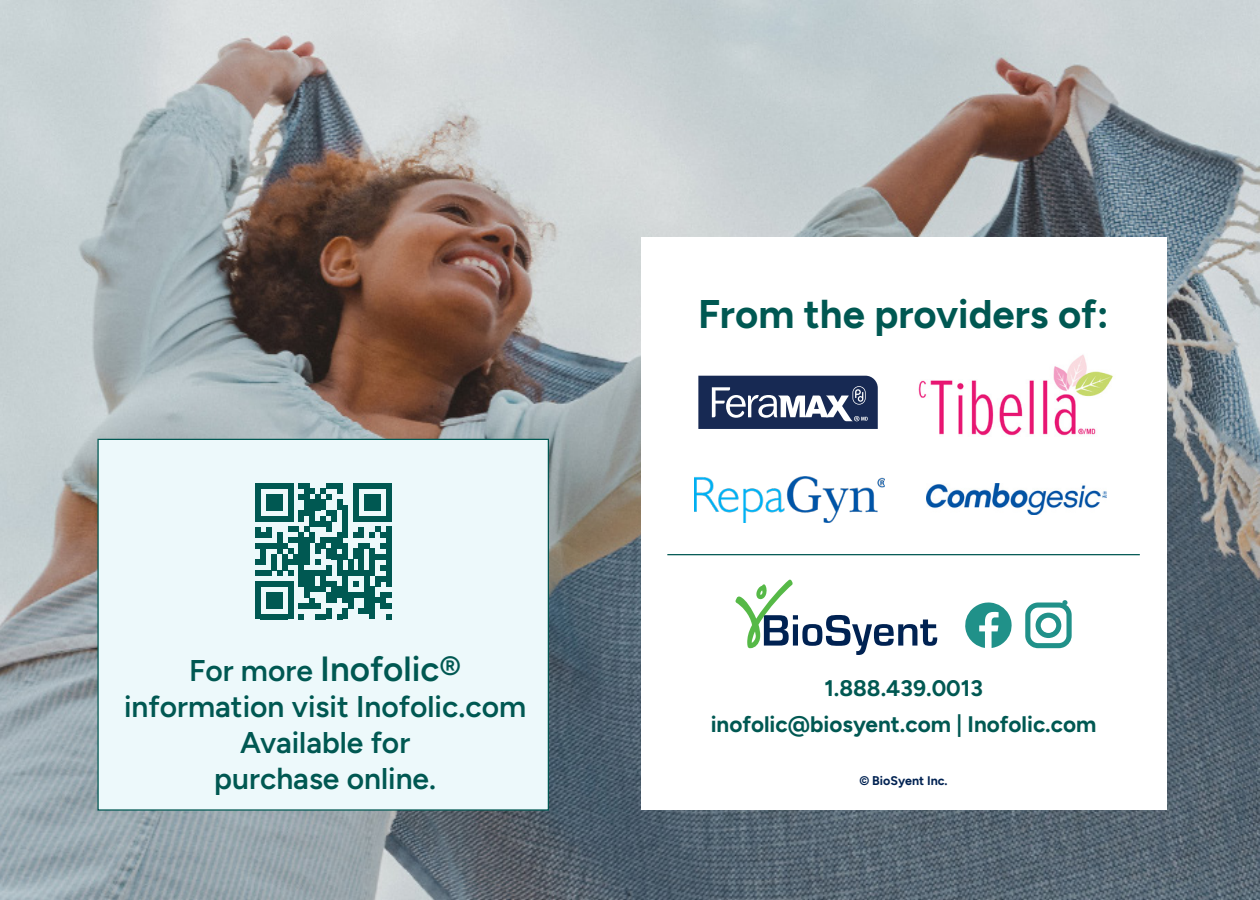
<style>
.page{position:relative;width:1260px;height:900px;background:#fff}
.page>*{position:absolute;margin:0;border:0;box-sizing:border-box;transform-origin:0 0}
.t1{font:300 40px "Figtree";color:#005852}
.t2{font:300 35px "Figtree";color:#005852}
.t3{font:300 30px/36px "Figtree";color:#005852;text-align:center}
.t4{font:300 22.5px "Figtree";color:#005852}
.t5{font:300 12.5px "Figtree";color:#002252}
.s1{font-size:30px}
</style>
<div class="page">
<img style="left:0;top:0;width:1260px;height:900px">
<div style="left:641px;top:238px;width:525px;height:572px;background:#fff"></div>
<svg style="left:736px;top:580px;width:201px;height:75px"></svg>
<svg style="left:965px;top:602px;width:47px;height:46px"></svg>
<svg style="left:1025px;top:600px;width:47px;height:48px"></svg>
<svg style="left:698px;top:376px;width:180px;height:53px"></svg>
<img style="left:694px;top:477px;width:190px;height:45px">
<img style="left:927px;top:484px;width:179px;height:31px">
<img style="left:918px;top:355px;width:195px;height:81px">
<hr style="left:667px;top:554px;width:473px;height:1px;background:#005852">
<div style="left:97px;top:439px;width:452px;height:372px;background:#edf9fb;border:1px solid #005852"></div>
<div style="left:255px;top:483px;width:6px;height:33px;background:#005852"></div>
<div style="left:266px;top:494px;width:5px;height:16px;background:#005852"></div>
<div style="left:271px;top:494px;width:6px;height:16px;background:#005852"></div>
<div style="left:277px;top:494px;width:5px;height:16px;background:#005852"></div>
<svg style="left:261px;top:483px;width:27px;height:6px"></svg>
<div style="left:288px;top:483px;width:5px;height:33px;background:#005852"></div>
<svg style="left:299px;top:483px;width:5px;height:16px"></svg>
<div style="left:304px;top:483px;width:6px;height:33px;background:#005852"></div>
<svg style="left:310px;top:489px;width:5px;height:5px"></svg>
<div style="left:310px;top:499px;width:5px;height:17px;background:#005852"></div>
<div style="left:315px;top:494px;width:6px;height:16px;background:#005852"></div>
<div style="left:321px;top:499px;width:5px;height:11px;background:#005852"></div>
<svg style="left:321px;top:483px;width:16px;height:16px"></svg>
<div style="left:337px;top:483px;width:5px;height:11px;background:#005852"></div>
<div style="left:337px;top:499px;width:5px;height:11px;background:#005852"></div>
<div style="left:342px;top:505px;width:6px;height:11px;background:#005852"></div>
<div style="left:353px;top:483px;width:6px;height:33px;background:#005852"></div>
<div style="left:364px;top:494px;width:6px;height:16px;background:#005852"></div>
<div style="left:370px;top:494px;width:5px;height:16px;background:#005852"></div>
<div style="left:375px;top:494px;width:6px;height:16px;background:#005852"></div>
<svg style="left:359px;top:483px;width:27px;height:6px"></svg>
<div style="left:386px;top:483px;width:5px;height:33px;background:#005852"></div>
<svg style="left:255px;top:510px;width:136px;height:109px"></svg>
<p class="t2" style="left:189px;top:649px;width:274px"><span class="s1">For more</span> Inofolic®</p>
<p class="t3" style="left:124px;top:689px;width:404px">information visit Inofolic.com</p>
<p class="t3" style="left:214px;top:725px;width:223px">Available for purchase online.</p>
<p class="t1" style="left:698px;top:291px;width:412px">From the providers of:</p>
<p class="t4" style="left:824px;top:675px;width:160px">1.888.439.0013</p>
<p class="t4" style="left:711px;top:712px;width:387px">inofolic@biosyent.com | Inofolic.com</p>
<p class="t5" style="left:859px;top:774px;width:90px">© BioSyent Inc.</p>
</div>
